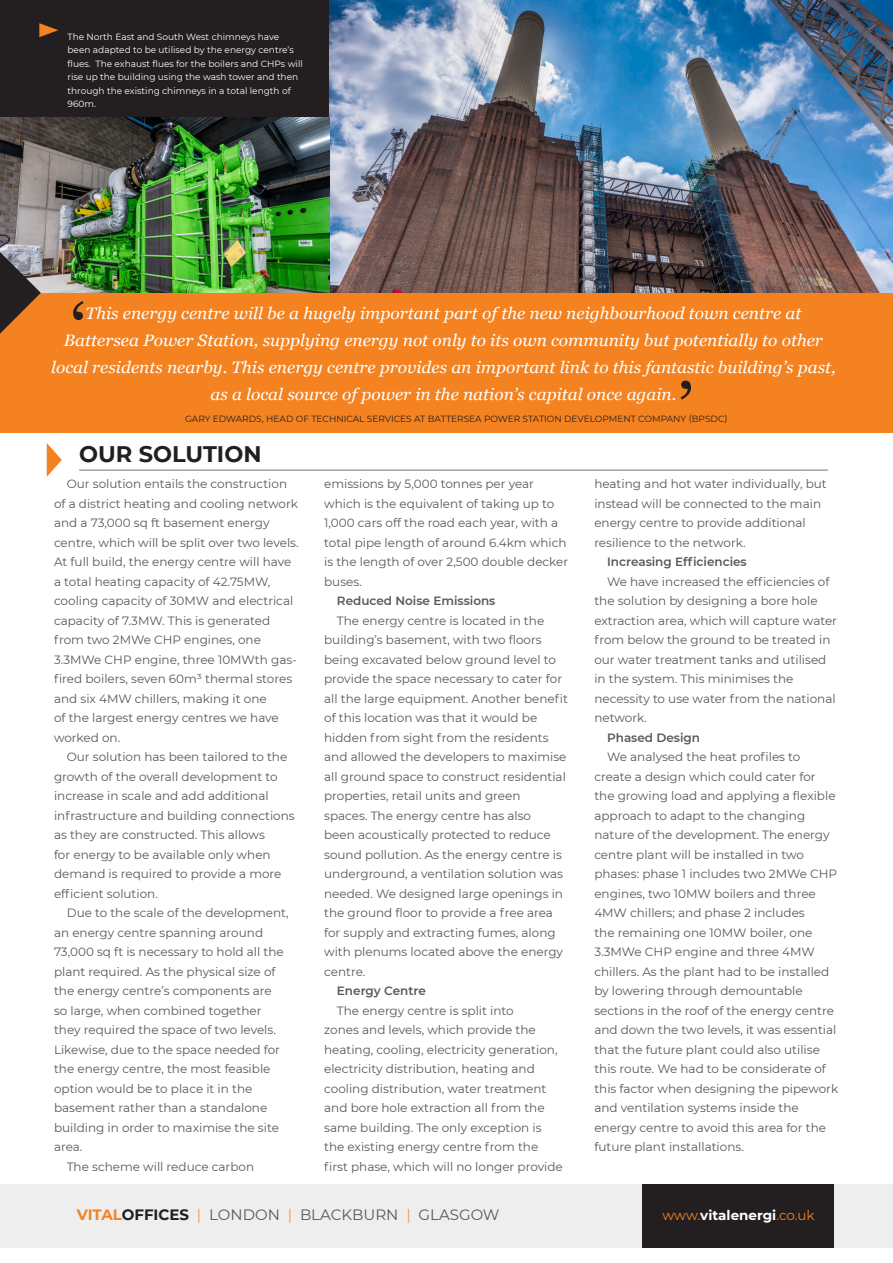
<style>
.page{position:relative;width:893px;height:1263px;background:#fff}
.page>*{position:absolute;margin:0;border:0;box-sizing:border-box;transform-origin:0 0}
.vital_line_headers{font:700 22.5px "Montserrat";color:#231f20}
.vital_testimonial_te{font:italic 16.5px/27px "Georgia";color:#fff;text-align:center;scale:1.05 1}
.t1{font:15px "Montserrat";color:#57585a}
.t2{font:700 13.5px "Montserrat";color:#fff}
.vital_body_copy{font:12px/19.5px "Montserrat";color:#57585a}
.vital_body_copy-2{font:600 12px "Montserrat";color:#57585a}
.vital_block_captions{font:9px/13.5px "Montserrat";color:#fff}
.vital_body_copy-3{font:9px "Montserrat";color:#231f20}
.s1{font-weight:700;color:#f58220}
.s2{font-weight:700;color:#231f20}
.s3{color:#f79848}
.s4{font-weight:400;color:#f58220}
</style>
<div class="page">
<div style="left:0;top:0;width:893px;height:167px;background:#231f20"></div>
<div style="left:0;top:1184px;width:893px;height:63px;background:#eeeeef"></div>
<div style="left:0;top:293px;width:893px;height:139px;background:#f58220"></div>
<div style="left:642px;top:1184px;width:192px;height:63px;background:#231f20"></div>
<svg style="left:73px;top:301px;width:11px;height:19px"></svg>
<svg style="left:681px;top:381px;width:10px;height:19px"></svg>
<svg style="left:39px;top:23px;width:19px;height:14px"></svg>
<img style="left:329px;top:0;width:564px;height:293px">
<img style="left:0;top:117px;width:330px;height:176px">
<svg style="left:0;top:252px;width:41px;height:82px"></svg>
<svg style="left:47px;top:443px;width:15px;height:34px"></svg>
<hr style="left:79px;top:470px;width:749px;height:1px;background:#a8a9ad">
<p class="vital_block_captions" style="left:68px;top:29px;width:237px">The North East and South West chimneys have been adapted to be utilised by the energy centre’s flues. The exhaust flues for the boilers and CHPs will rise up the building using the wash tower and then through the existing chimneys in a total length of 960m.</p>
<p class="vital_testimonial_te" style="left:51px;top:300px;width:749px">This energy centre will be a hugely important part of the new neighbourhood town centre at Battersea Power Station, supplying energy not only to its own community but potentially to other local residents nearby. This energy centre provides an important link to this fantastic building’s past, as a local source of power in the nation’s capital once again.</p>
<p class="vital_body_copy-3" style="left:185px;top:413px;width:544px">GARY EDWARDS, HEAD OF TECHNICAL SERVICES AT BATTERSEA POWER STATION DEVELOPMENT COMPANY (BPSDC)</p>
<p class="vital_line_headers" style="left:79px;top:437px;width:184px">OUR SOLUTION</p>
<p class="vital_body_copy" style="left:54px;top:474px;width:246px;text-indent:13px">Our solution entails the construction of a district heating and cooling network and a 73,000 sq ft basement energy centre, which will be split over two levels.<br>At full build, the energy centre will have a total heating capacity of 42.75MW, cooling capacity of 30MW and electrical capacity of 7.3MW. This is generated from two 2MWe CHP engines, one 3.3MWe CHP engine, three 10MWth gas&shy;fired boilers, seven 60m³ thermal stores and six 4MW chillers, making it one<br>of the largest energy centres we have worked on.</p>
<p class="vital_body_copy" style="left:54px;top:747px;width:242px;text-indent:13px">Our solution has been tailored to the growth of the overall development to increase in scale and add additional infrastructure and building connections as they are constructed. This allows<br>for energy to be available only when demand is required to provide a more efficient solution.</p>
<p class="vital_body_copy" style="left:54px;top:903px;width:236px;text-indent:13px">Due to the scale of the development, an energy centre spanning around 73,000 sq ft is necessary to hold all the plant required. As the physical size of the energy centre’s components are<br>so large, when combined together they required the space of two levels.<br>Likewise, due to the space needed for the energy centre, the most feasible option would be to place it in the basement rather than a standalone building in order to maximise the site area.</p>
<p class="vital_body_copy" style="left:67px;top:1156px;width:189px">The scheme will reduce carbon</p>
<p class="vital_body_copy" style="left:324px;top:474px;width:246px">emissions by 5,000 tonnes per year which is the equivalent of taking up to<br>1,000 cars off the road each year, with a total pipe length of around 6.4km which is the length of over 2,500 double decker buses.</p>
<p class="vital_body_copy-2" style="left:337px;top:593px;width:160px">Reduced Noise Emissions</p>
<p class="vital_body_copy" style="left:324px;top:610px;width:245px;text-indent:13px">The energy centre is located in the building’s basement, with two floors being excavated below ground level to provide the space necessary to cater for all the large equipment. Another benefit of this location was that it would be hidden from sight from the residents and allowed the developers to maximise all ground space to construct residential properties, retail units and green<br>spaces. The energy centre has also<br>been acoustically protected to reduce sound pollution. As the energy centre is underground, a ventilation solution was needed. We designed large openings in the ground floor to provide a free area for supply and extracting fumes, along with plenums located above the energy centre.</p>
<p class="vital_body_copy-2" style="left:337px;top:983px;width:90px">Energy Centre</p>
<p class="vital_body_copy" style="left:324px;top:1000px;width:240px;text-indent:13px">The energy centre is split into<br>zones and levels, which provide the heating, cooling, electricity generation, electricity distribution, heating and cooling distribution, water treatment and bore hole extraction all from the same building. The only exception is the existing energy centre from the first phase, which will no longer provide</p>
<p class="vital_body_copy" style="left:594px;top:474px;width:234px">heating and hot water individually, but instead will be connected to the main energy centre to provide additional resilience to the network.</p>
<p class="vital_body_copy-2" style="left:607px;top:554px;width:141px">Increasing Efficiencies</p>
<p class="vital_body_copy" style="left:594px;top:571px;width:244px;text-indent:13px">We have increased the efficiencies of the solution by designing a bore hole extraction area, which will capture water from below the ground to be treated in our water treatment tanks and utilised in the system. This minimises the necessity to use water from the national network.</p>
<p class="vital_body_copy-2" style="left:607px;top:729px;width:94px">Phased Design</p>
<p class="vital_body_copy" style="left:594px;top:747px;width:245px;text-indent:13px">We analysed the heat profiles to create a design which could cater for the growing load and applying a flexible approach to adapt to the changing nature of the development. The energy centre plant will be installed in two phases: phase 1 includes two 2MWe CHP engines, two 10MW boilers and three 4MW chillers; and phase 2 includes<br>the remaining one 10MW boiler, one 3.3MWe CHP engine and three 4MW chillers. As the plant had to be installed by lowering through demountable sections in the roof of the energy centre and down the two levels, it was essential that the future plant could also utilise this route. We had to be considerate of this factor when designing the pipework and ventilation systems inside the energy centre to avoid this area for the future plant installations.</p>
<p class="t1" style="left:77px;top:1204px;width:424px"><span class="s1">VITAL</span><span class="s2">OFFICES</span> <span class="s3">|</span> LONDON <span class="s3">|</span> BLACKBURN <span class="s3">|</span> GLASGOW</p>
<p class="t2" style="left:662px;top:1205px;width:154px"><span class="s4">www.</span>vitalenergi<span class="s4">.co.uk</span></p>
</div>
